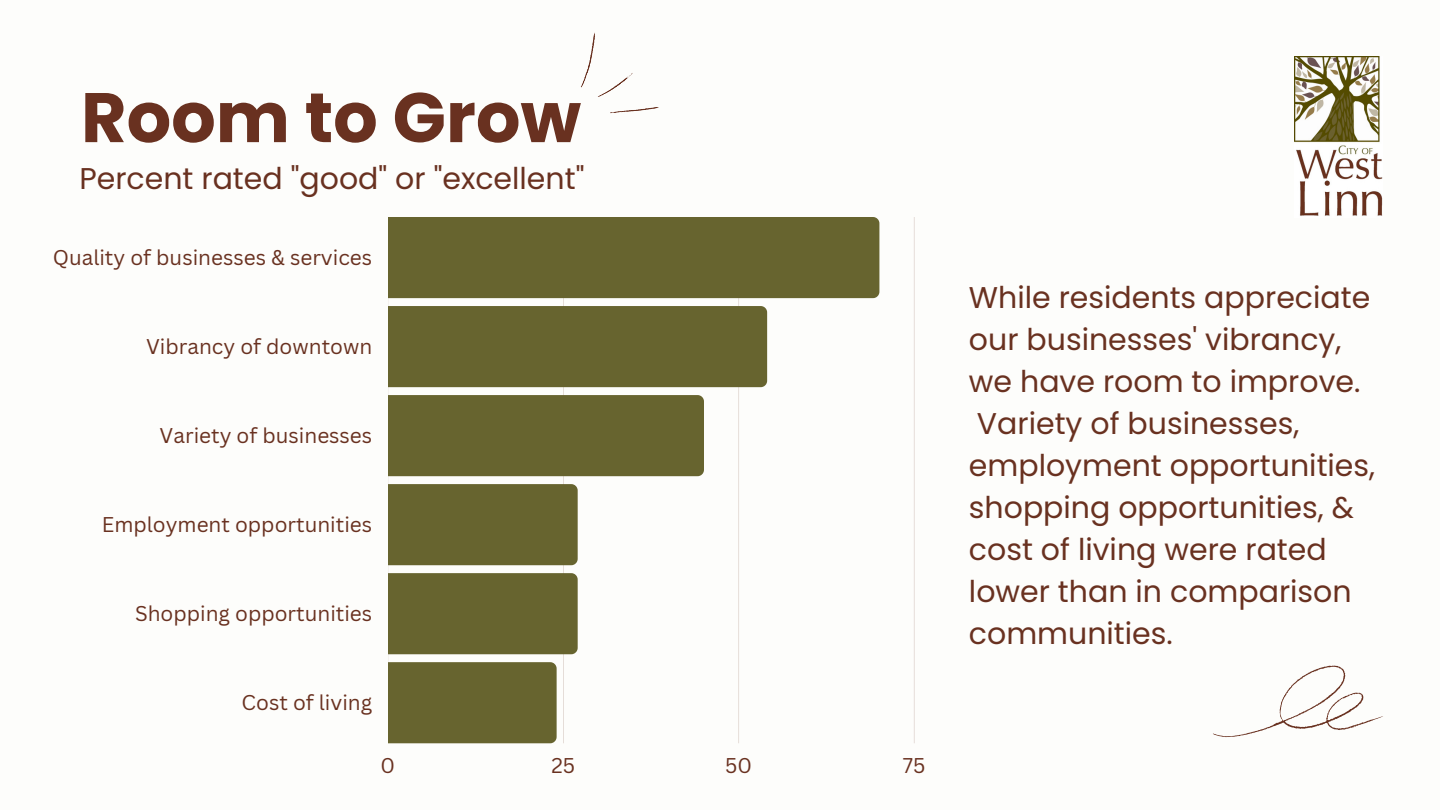
<style>
.page{position:relative;width:1440px;height:810px;background:#fdfdfb}
.page>*{position:absolute;margin:0;border:0;box-sizing:border-box;transform-origin:0 0}
.t1{font:700 70px "Poppins";color:#693120}
.t2{font:30px/42px "Poppins";color:#693120}
.t3{font:20.8px "Canva Sans";color:#693120}
</style>
<div class="page">
<svg style="left:1213px;top:665px;width:170px;height:72px"></svg>
<svg style="left:580px;top:32px;width:79px;height:82px"></svg>
<svg style="left:388px;top:217px;width:527px;height:526px"></svg>
<div style="left:388px;top:217px;width:491px;height:81px;background:#67642f"></div>
<div style="left:388px;top:306px;width:379px;height:81px;background:#67642f"></div>
<div style="left:388px;top:395px;width:316px;height:81px;background:#67642f"></div>
<div style="left:388px;top:484px;width:190px;height:81px;background:#67642f"></div>
<div style="left:388px;top:573px;width:190px;height:81px;background:#67642f"></div>
<div style="left:388px;top:662px;width:169px;height:81px;background:#67642f"></div>
<img style="left:1294px;top:56px;width:89px;height:160px">
<h1 class="t1" style="left:81px;top:69px;width:502px">Room to Grow</h1>
<p class="t2" style="left:79px;top:157px;width:507px">Percent rated "good" or "excellent"</p>
<p class="t3" style="left:53px;top:243px;width:321px">Quality of businesses &amp; services</p>
<p class="t3" style="left:146px;top:332px;width:228px">Vibrancy of downtown</p>
<p class="t3" style="left:160px;top:421px;width:214px">Variety of businesses</p>
<p class="t3" style="left:102px;top:510px;width:272px">Employment opportunities</p>
<p class="t3" style="left:135px;top:599px;width:239px">Shopping opportunities</p>
<p class="t3" style="left:242px;top:688px;width:132px">Cost of living</p>
<p class="t3" style="left:381px;top:751px;width:16px">0</p>
<p class="t3" style="left:551px;top:751px;width:25px">25</p>
<p class="t3" style="left:725px;top:751px;width:28px">50</p>
<p class="t3" style="left:903px;top:751px;width:24px">75</p>
<p class="t2" style="left:969px;top:276px;width:408px">While residents appreciate our businesses' vibrancy, we have room to improve.<br>Variety of businesses, employment opportunities, shopping opportunities, &amp; cost of living were rated lower than in comparison communities.</p>
</div>
